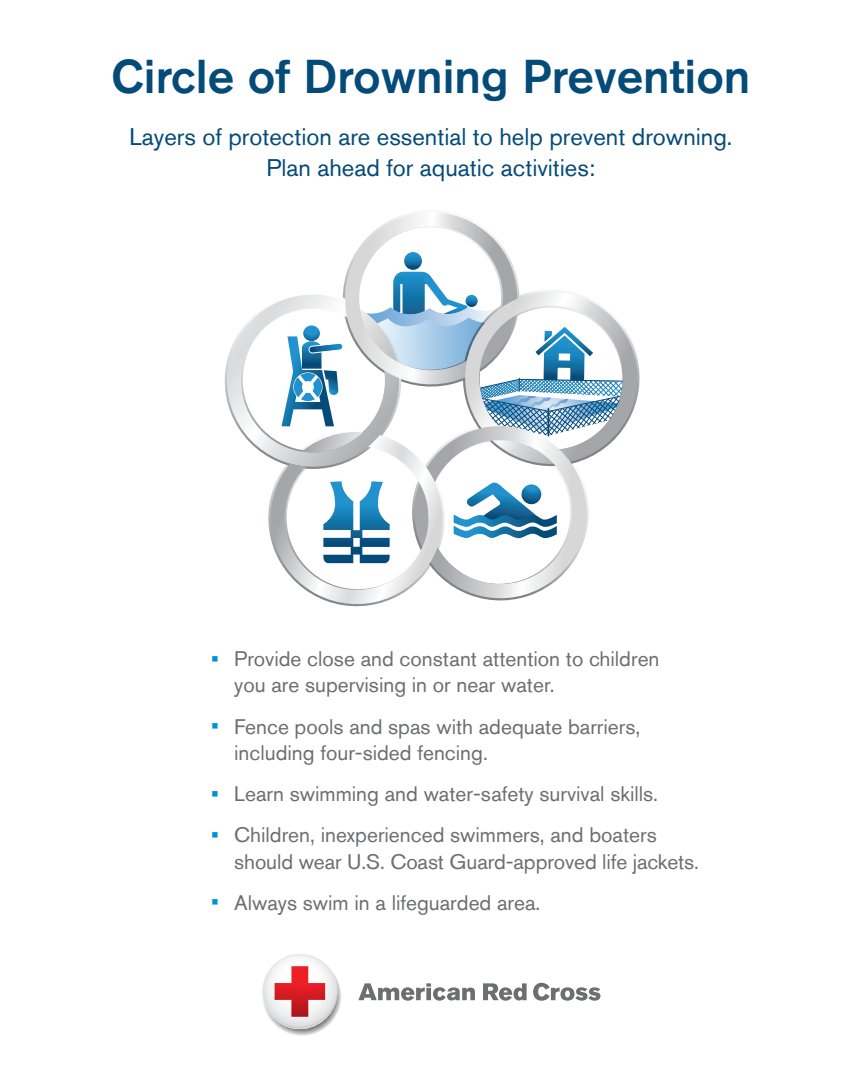
<style>
.page{position:relative;width:864px;height:1080px;background:#fff}
.page>*{position:absolute;margin:0;border:0;box-sizing:border-box;transform-origin:0 0}
.t1{font:500 47.25px "Akzidenz Grotesk Std";color:#054b79}
.t2{font:24px/31.5px "Akzidenz Grotesk Std";color:#054b79;text-align:center}
.t3{font:21px/26.2px "Akzidenz Grotesk Std";color:#6d6e71}
.s1{font-size:23.25px;color:#0093d0}
</style>
<div class="page">
<svg style="left:262px;top:954px;width:79px;height:82px"></svg>
<svg style="left:483px;top:983px;width:44px;height:18px"></svg>
<svg style="left:533px;top:983px;width:67px;height:18px"></svg>
<svg style="left:358px;top:983px;width:117px;height:18px"></svg>
<svg style="left:224px;top:213px;width:416px;height:394px"></svg>
<h1 class="t1" style="left:111px;top:48px;width:641px">Circle of Drowning Prevention</h1>
<p class="t2" style="left:129px;top:120px;width:605px">Layers of protection are essential to help prevent drowning.<br>Plan ahead for aquatic activities:</p>
<p class="t3" style="left:234px;top:646px;width:427px;text-indent:-23px"><span class="s1">•</span> Provide close and constant attention to children you are supervising in or near water.</p>
<p class="t3" style="left:234px;top:713px;width:408px;text-indent:-23px"><span class="s1">•</span> Fence pools and spas with adequate barriers, including four-sided fencing.</p>
<p class="t3" style="left:211px;top:781px;width:448px"><span class="s1">•</span> Learn swimming and water-safety survival skills.</p>
<p class="t3" style="left:234px;top:822px;width:466px;text-indent:-23px"><span class="s1">•</span> Children, inexperienced swimmers, and boaters should wear U.S. Coast Guard-approved life jackets.</p>
<p class="t3" style="left:211px;top:889px;width:331px"><span class="s1">•</span> Always swim in a lifeguarded area.</p>
</div>
